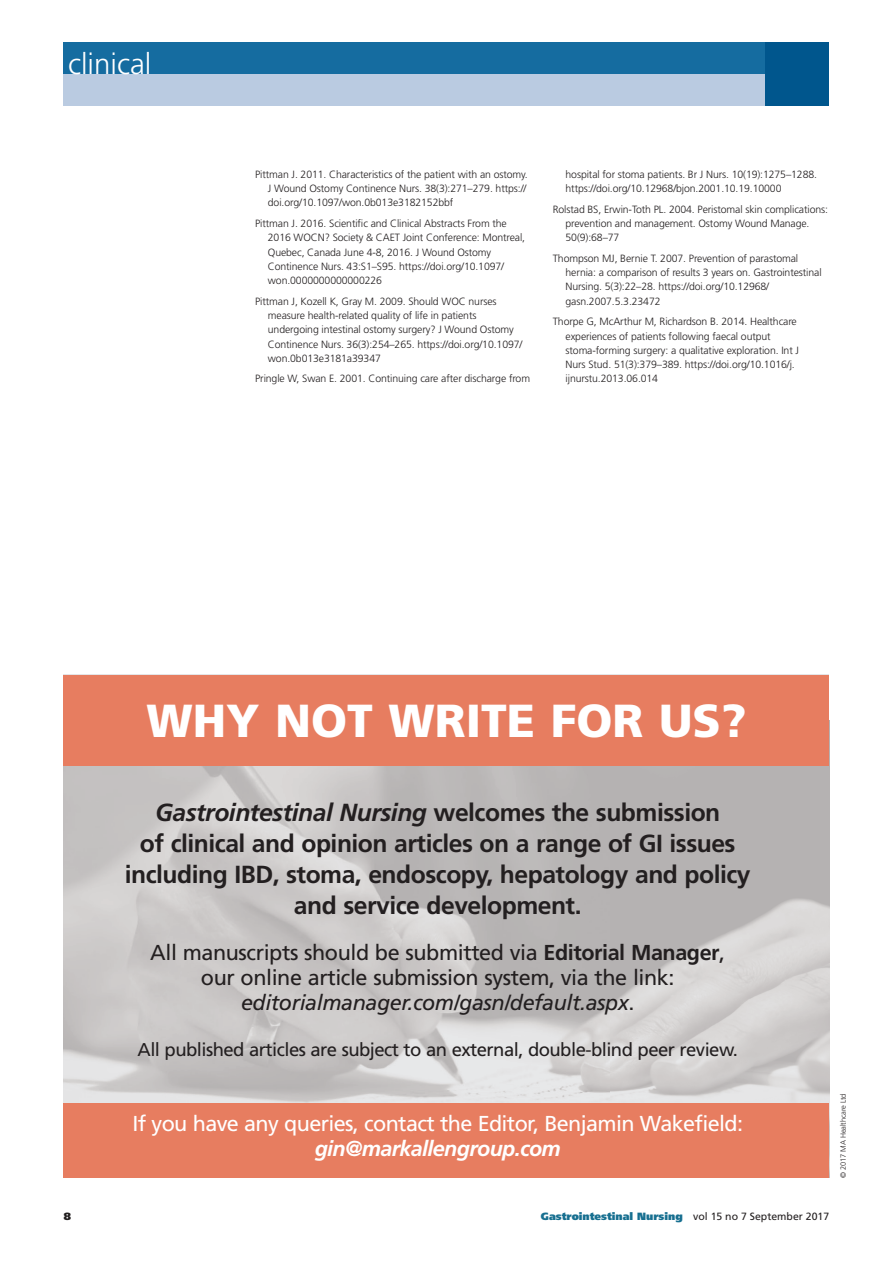
<style>
.page{position:relative;width:893px;height:1263px;background:#fff}
.page>*{position:absolute;margin:0;border:0;box-sizing:border-box;transform-origin:0 0}
.t1{font:900 46.35px "Frutiger LT Std";color:#fff}
.t2{font:300 29.4px "Frutiger LT Std";color:#fff}
.t3{font:700 24.75px/30.9px "Frutiger LT Std";letter-spacing:-.02em;color:#231f20;text-align:center}
.t4{font:21.6px/24.8px "Frutiger LT Std";letter-spacing:-.02em;color:#231f20;text-align:center}
.t5{font:21.6px/24.8px "Frutiger LT Std";letter-spacing:-.03em;color:#fff;text-align:center}
.t6{font:18.45px "Frutiger LT Std";letter-spacing:-.03em;color:#231f20}
.References_GIN{font:300 10.5px/14.2px "Frutiger LT Std";letter-spacing:-.01em;color:#231f20}
.t7{font:900 10.5px "Frutiger LT Std";color:#176f90}
.t8{font:900 10.5px "Frutiger LT Std";color:#231f20}
.t9{font:300 7.5px "Frutiger LT Std";letter-spacing:-.015em;color:#231f20}
.s1{font-style:italic}
.s2{font-weight:700}
.s3{font-weight:700;font-style:italic}
.s4{font-weight:400;color:#231f20}
</style>
<div class="page">
<div style="left:64px;top:61px;width:756px;height:45px;background:#bacbe1"></div>
<div style="left:64px;top:43px;width:756px;height:31px;background:#156ca0"></div>
<div style="left:765px;top:43px;width:64px;height:63px;background:#00568d"></div>
<img style="left:64px;top:765px;width:765px;height:338px">
<div style="left:64px;top:675px;width:765px;height:90px;background:#e77d60"></div>
<div style="left:64px;top:1103px;width:765px;height:75px;background:#e77d60"></div>
<h2 class="t2" style="left:68px;top:48px;width:85px">clinical</h2>
<p class="References_GIN" style="left:268px;top:167px;width:261px;text-indent:-13px">Pittman J. 2011. Characteristics of the patient with an ostomy.<br>J Wound Ostomy Continence Nurs. 38(3):271–279. https:// doi.org/10.1097/won.0b013e3182152bbf</p>
<p class="References_GIN" style="left:268px;top:216px;width:259px;text-indent:-13px">Pittman J. 2016. Scientific and Clinical Abstracts From the 2016 WOCN? Society &amp; CAET Joint Conference: Montreal, Quebec, Canada June 4-8, 2016. J Wound Ostomy Continence Nurs. 43:S1–S95. https://doi.org/10.1097/ won.0000000000000226</p>
<p class="References_GIN" style="left:268px;top:294px;width:256px;text-indent:-13px">Pittman J, Kozell K, Gray M. 2009. Should WOC nurses measure health-related quality of life in patients undergoing intestinal ostomy surgery? J Wound Ostomy Continence Nurs. 36(3):254–265. https://doi.org/10.1097/ won.0b013e3181a39347</p>
<p class="References_GIN" style="left:255px;top:372px;width:276px">Pringle W, Swan E. 2001. Continuing care after discharge from</p>
<p class="References_GIN" style="left:566px;top:167px;width:253px">hospital for stoma patients. Br J Nurs. 10(19):1275–1288. https://doi.org/10.12968/bjon.2001.10.19.10000</p>
<p class="References_GIN" style="left:566px;top:202px;width:264px;text-indent:-13px">Rolstad BS, Erwin-Toth PL. 2004. Peristomal skin complications: prevention and management. Ostomy Wound Manage.<br>50(9):68–77</p>
<p class="References_GIN" style="left:566px;top:251px;width:258px;text-indent:-13px">Thompson MJ, Bernie T. 2007. Prevention of parastomal hernia: a comparison of results 3 years on. Gastrointestinal Nursing. 5(3):22–28. https://doi.org/10.12968/ gasn.2007.5.3.23472</p>
<p class="References_GIN" style="left:566px;top:315px;width:235px;text-indent:-13px">Thorpe G, McArthur M, Richardson B. 2014. Healthcare experiences of patients following faecal output stoma-forming surgery: a qualitative exploration. Int J Nurs Stud. 51(3):379–389. https://doi.org/10.1016/j. ijnurstu.2013.06.014</p>
<p class="t1" style="left:147px;top:693px;width:601px">WHY NOT WRITE FOR US?</p>
<p class="t3" style="left:125px;top:797px;width:627px"><span class="s1">Gastrointestinal Nursing</span> welcomes the submission<br>of clinical and opinion articles on a range of GI issues including IBD, stoma, endoscopy, hepatology and policy and service development.</p>
<p class="t4" style="left:150px;top:941px;width:576px">All manuscripts should be submitted via <span class="s2">Editorial Manager</span>, our online article submission system, via the link: <span class="s1">editorialmanager.com/gasn/default.aspx</span>.</p>
<p class="t6" style="left:138px;top:1039px;width:602px">All published articles are subject to an external, double-blind peer review.</p>
<p class="t5" style="left:133px;top:1111px;width:612px">If you have any queries, contact the Editor, Benjamin Wakefield: <span class="s3">gin@markallengroup.com</span></p>
<p class="t9" style="left:839px;top:1178px;width:86px;rotate:-90deg">© 2017 MA Healthcare Ltd</p>
<p class="t8" style="left:64px;top:1210px;width:9px">8</p>
<p class="t7" style="left:541px;top:1210px;width:290px">Gastrointestinal Nursing <span class="s4">vol 15 no 7 September 2017</span></p>
</div>
